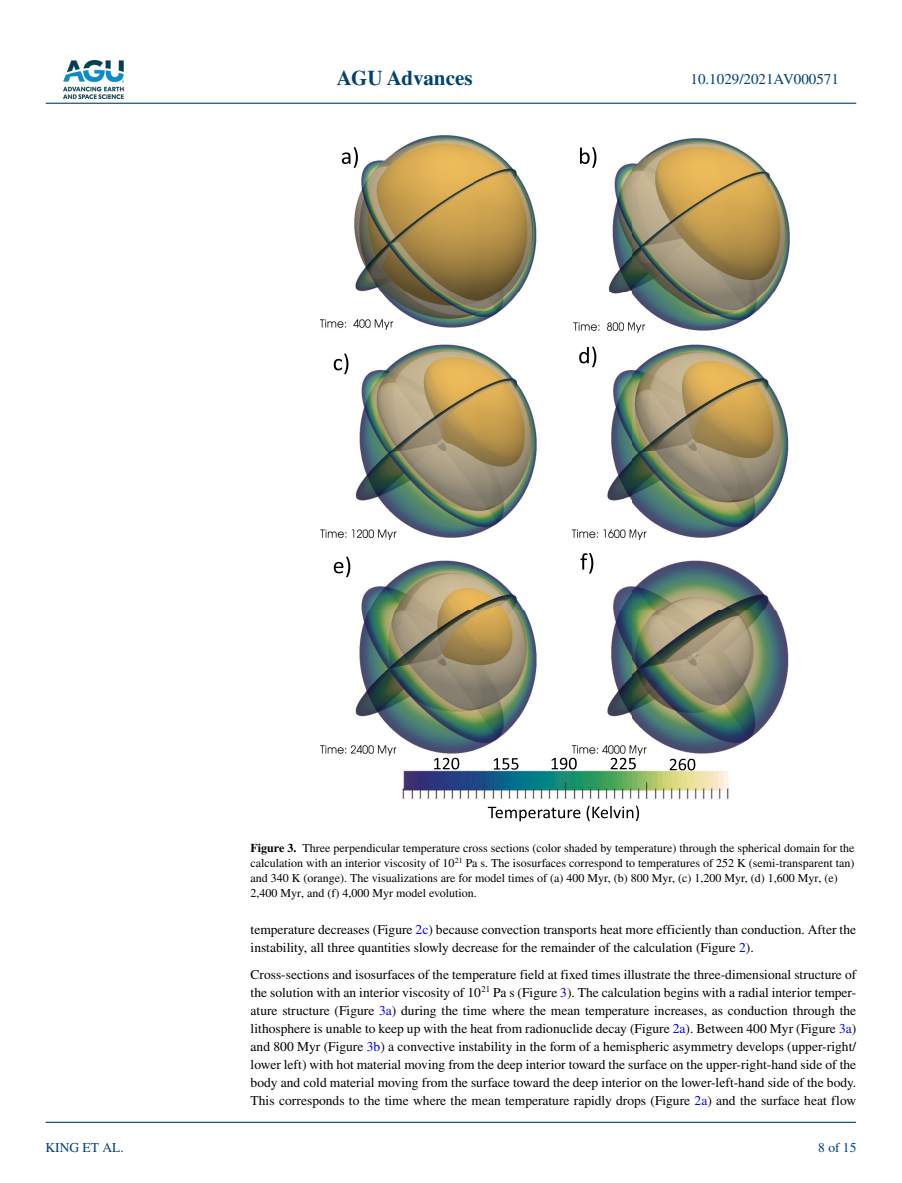
<style>
.page{position:relative;width:902px;height:1183px;background:#fff}
.page>*{position:absolute;margin:0;border:0;box-sizing:border-box;transform-origin:0 0}
.t1{font:700 21px "STIX";color:#004174}
.t2{font:15px "STIX";color:#004174}
.t3{font:13.5px/18px "STIX";color:#000}
.t4{font:13.5px "STIX";color:#004174}
.t5{font:12px/15px "STIX";color:#000}
.s1{font-weight:700}
.s2{color:#00f}
</style>
<div class="page">
<img style="left:63px;top:60px;width:60px;height:39px">
<hr style="left:46px;top:103px;width:810px;height:1px;background:#004174">
<hr style="left:45px;top:1121px;width:810px;height:1px;background:#004174">
<img style="left:319px;top:135px;width:470px;height:687px">
<svg style="left:434px;top:757px;width:25px;height:12px"></svg>
<svg style="left:493px;top:757px;width:25px;height:12px"></svg>
<svg style="left:551px;top:757px;width:25px;height:12px"></svg>
<svg style="left:610px;top:757px;width:25px;height:12px"></svg>
<svg style="left:669px;top:758px;width:26px;height:12px"></svg>
<svg style="left:487px;top:805px;width:152px;height:16px"></svg>
<svg style="left:342px;top:147px;width:16px;height:21px"></svg>
<svg style="left:580px;top:147px;width:16px;height:21px"></svg>
<svg style="left:334px;top:353px;width:14px;height:21px"></svg>
<svg style="left:579px;top:346px;width:17px;height:21px"></svg>
<svg style="left:334px;top:556px;width:16px;height:21px"></svg>
<svg style="left:580px;top:553px;width:13px;height:20px"></svg>
<h1 class="t1" style="left:337px;top:66px;width:137px">AGU Advances</h1>
<p class="t2" style="left:690px;top:69px;width:150px">10.1029/2021AV000571</p>
<p class="t4" style="left:45px;top:1138px;width:80px">KING ET AL.</p>
<p class="t5" style="left:250px;top:840px;width:605px"><span class="s1">Figure 3.</span> Three perpendicular temperature cross sections (color shaded by temperature) through the spherical domain for the calculation with an interior viscosity of 10<sup>21</sup> Pa s. The isosurfaces correspond to temperatures of 252 K (semi-transparent tan) and 340 K (orange). The visualizations are for model times of (a) 400 Myr, (b) 800 Myr, (c) 1,200 Myr, (d) 1,600 Myr, (e)<br>2,400 Myr, and (f) 4,000 Myr model evolution.</p>
<p class="t3" style="left:250px;top:920px;width:607px">temperature decreases (Figure <span class="s2">2c</span>) because convection transports heat more efficiently than conduction. After the instability, all three quantities slowly decrease for the remainder of the calculation (Figure <span class="s2">2</span>).</p>
<p class="t3" style="left:250px;top:965px;width:607px;text-align:justify">Cross-sections and isosurfaces of the temperature field at fixed times illustrate the three-dimensional structure of the solution with an interior viscosity of 10<sup>21</sup> Pa s (Figure <span class="s2">3</span>). The calculation begins with a radial interior temper&shy;ature structure (Figure <span class="s2">3a</span>) during the time where the mean temperature increases, as conduction through the lithosphere is unable to keep up with the heat from radionuclide decay (Figure <span class="s2">2a</span>). Between 400 Myr (Figure <span class="s2">3a</span>) and 800 Myr (Figure <span class="s2">3b</span>) a convective instability in the form of a hemispheric asymmetry develops (upper-right/ lower left) with hot material moving from the deep interior toward the surface on the upper-right-hand side of the body and cold material moving from the surface toward the deep interior on the lower-left-hand side of the body.<br>This corresponds to the time where the mean temperature rapidly drops (Figure <span class="s2">2a</span>) and the surface heat flow</p>
<p class="t4" style="left:818px;top:1138px;width:40px">8 of 15</p>
</div>
